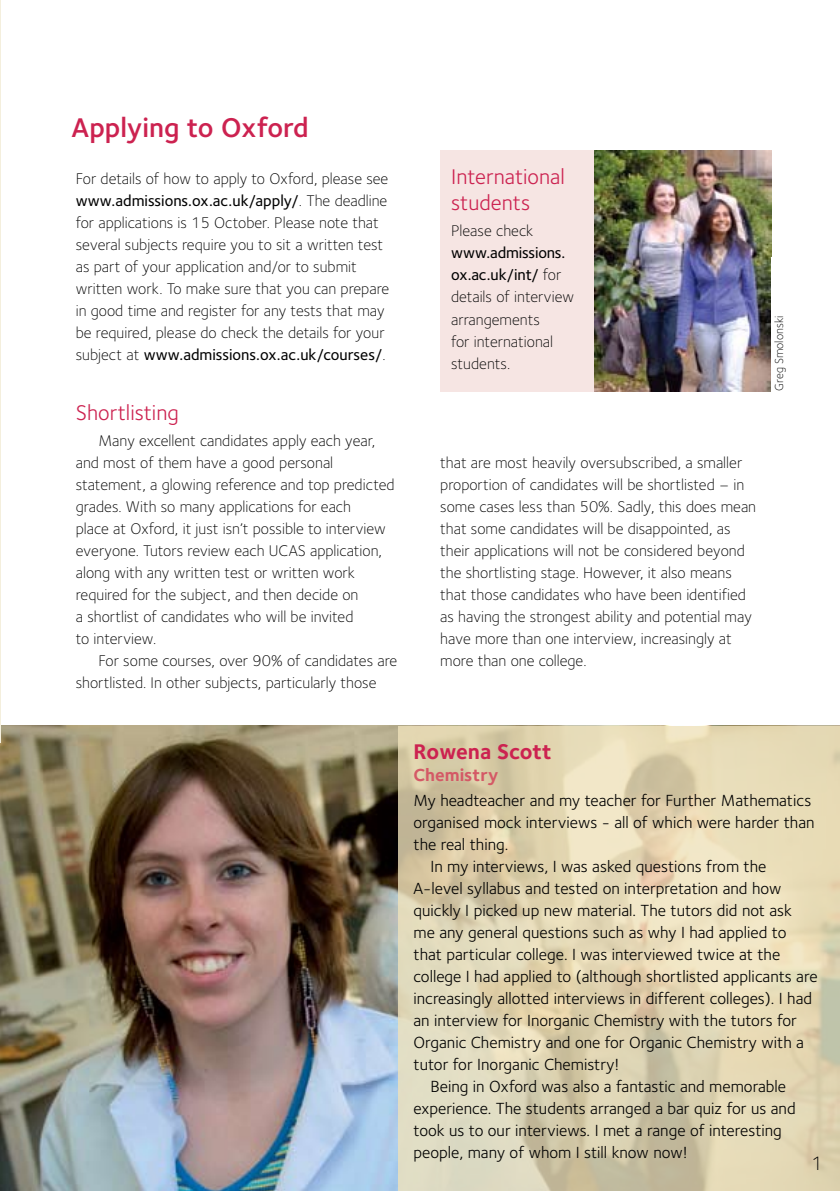
<style>
.page{position:relative;width:840px;height:1191px;background:#fff}
.page>*{position:absolute;margin:0;border:0;box-sizing:border-box;transform-origin:0 0}
.t1{font:600 28px "Foundry Sterling";color:#cc2250}
.t2{font:22px/26px "Foundry Sterling";color:#cc2250}
.t3{font:700 22px "Foundry Sterling";color:#cc2250}
.t4{font:300 20px "Foundry Sterling";color:#000}
.t5{font:700 18px "Foundry Sterling";color:#d45966}
.t6{font:16.8px "Foundry Sterling";color:#000}
.t7{font:300 16px/22px "Foundry Sterling";color:#000}
.t8{font:300 12px "Foundry Sterling";color:#000}
.s1{font-weight:500}
</style>
<div class="page">
<img style="left:0;top:726px;width:398px;height:465px">
<svg style="left:398px;top:726px;width:441px;height:465px;background:#dfd4b3"></svg>
<div style="left:439px;top:150px;width:331px;height:242px;background:#f6e5e3"></div>
<img style="left:594px;top:150px;width:176px;height:241px">
<h1 class="t1" style="left:72px;top:108px;width:238px">Applying to Oxford</h1>
<p class="t7" style="left:76px;top:167px;width:315px">For details of how to apply to Oxford, please see <span class="s1">www.admissions.ox.ac.uk/apply/</span>. The deadline for applications is 15 October. Please note that several subjects require you to sit a written test as part of your application and/or to submit written work. To make sure that you can prepare in good time and register for any tests that may be required, please do check the details for your subject at <span class="s1">www.admissions.ox.ac.uk/courses/</span>.</p>
<h2 class="t2" style="left:76px;top:399px;width:104px">Shortlisting</h2>
<p class="t7" style="left:76px;top:429px;width:320px;text-indent:23px">Many excellent candidates apply each year, and most of them have a good personal statement, a glowing reference and top predicted grades. With so many applications for each<br>place at Oxford, it just isn’t possible to interview everyone. Tutors review each UCAS application, along with any written test or written work required for the subject, and then decide on<br>a shortlist of candidates who will be invited<br>to interview.</p>
<p class="t7" style="left:76px;top:649px;width:323px;text-indent:23px">For some courses, over 90% of candidates are shortlisted. In other subjects, particularly those</p>
<h2 class="t2" style="left:451px;top:163px;width:115px">I nternational students</h2>
<p class="t7" style="left:451px;top:220px;width:84px">Please check</p>
<p class="t7" style="left:451px;top:242px;width:124px"><span class="s1">www.admissions. ox.ac.uk/int/</span> for details of interview arrangements<br>for international students.</p>
<p class="t8" style="left:770px;top:390px;width:76px;rotate:-90deg">Greg Smolonski</p>
<p class="t7" style="left:440px;top:451px;width:317px">that are most heavily oversubscribed, a smaller proportion of candidates will be shortlisted – in some cases less than 50%. Sadly, this does mean that some candidates will be disappointed, as their applications will not be considered beyond the shortlisting stage. However, it also means that those candidates who have been identified as having the strongest ability and potential may have more than one interview, increasingly at more than one college.</p>
<h2 class="t3" style="left:413px;top:736px;width:140px">Rowena Scott</h2>
<p class="t5" style="left:413px;top:762px;width:86px">Chemistry</p>
<p class="t6" style="left:413px;top:788px;width:399px">My headteacher and my teacher for Further Mathematics</p>
<p class="t6" style="left:413px;top:810px;width:402px">organised mock interviews - all of which were harder than</p>
<p class="t6" style="left:413px;top:832px;width:96px">the real thing.</p>
<p class="t6" style="left:430px;top:854px;width:337px">I n my interviews, I was asked questions from the</p>
<p class="t6" style="left:413px;top:876px;width:369px">A-level syllabus and tested on interpretation and how</p>
<p class="t6" style="left:413px;top:898px;width:380px">quickly I picked up new material. The tutors did not ask</p>
<p class="t6" style="left:413px;top:920px;width:374px">me any general questions such as why I had applied to</p>
<p class="t6" style="left:413px;top:942px;width:368px">that particular college. I was interviewed twice at the</p>
<p class="t6" style="left:413px;top:964px;width:405px">college I had applied to (although shortlisted applicants are</p>
<p class="t6" style="left:413px;top:986px;width:400px">increasingly allotted interviews in different colleges). I had</p>
<p class="t6" style="left:413px;top:1008px;width:385px">an interview for I norganic Chemistry with the tutors for</p>
<p class="t6" style="left:413px;top:1030px;width:391px">Organic Chemistry and one for Organic Chemistry with a</p>
<p class="t6" style="left:413px;top:1052px;width:207px">tutor for I norganic Chemistry!</p>
<p class="t6" style="left:430px;top:1074px;width:357px">Being in Oxford was also a fantastic and memorable</p>
<p class="t6" style="left:413px;top:1096px;width:383px">experience. The students arranged a bar quiz for us and</p>
<p class="t6" style="left:413px;top:1118px;width:370px">took us to our interviews. I met a range of interesting</p>
<p class="t6" style="left:413px;top:1140px;width:275px">people, many of whom I still know now!</p>
<p class="t4" style="left:811px;top:1149px;width:13px">1</p>
</div>
